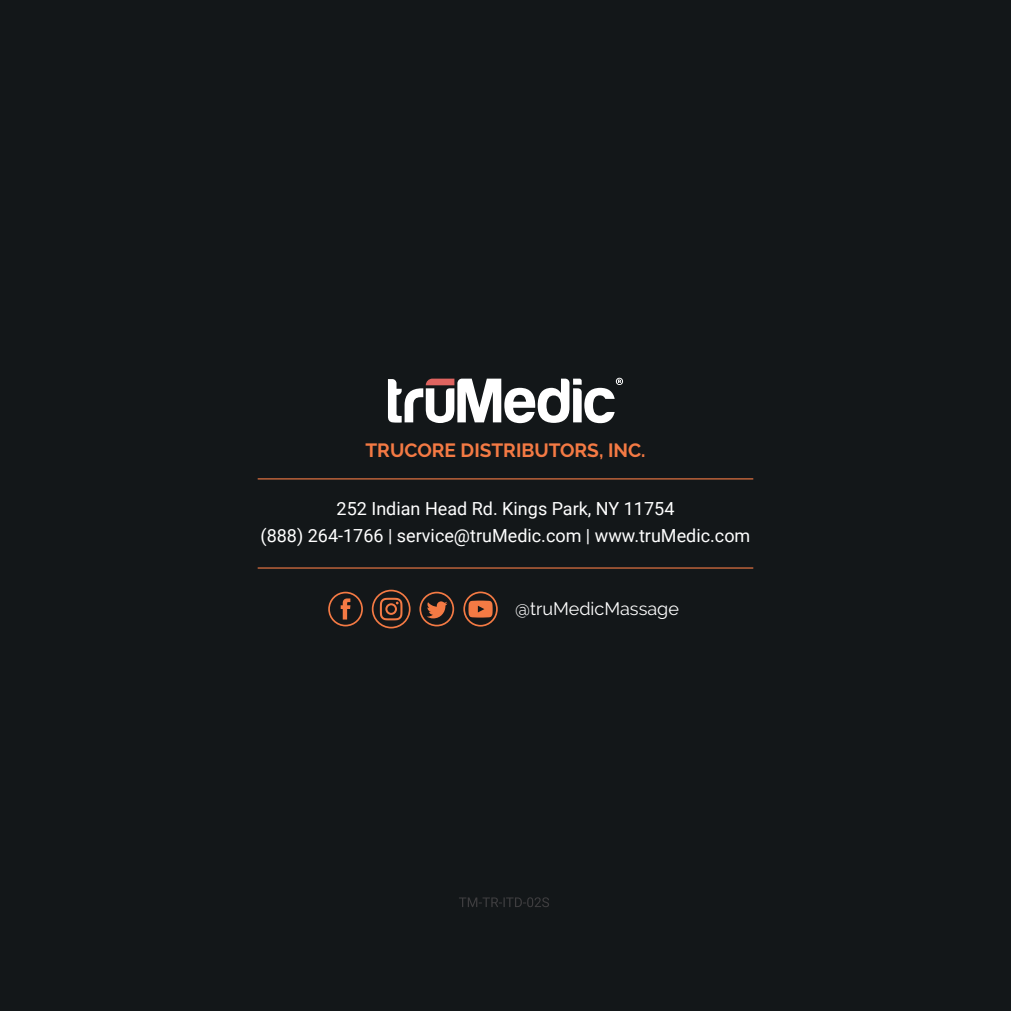
<style>
.page{position:relative;width:1011px;height:1011px;background:#fff}
.page>*{position:absolute;margin:0;border:0;box-sizing:border-box;transform-origin:0 0}
.t1{font:700 19.12px "Raleway";color:#f47a44}
.t2{font:18px "Roboto";color:#fff}
.t3{font:18px "Raleway";color:#fff}
</style>
<div class="page">
<div style="left:0;top:0;width:1010px;height:1010px;background:#131719"></div>
<hr style="left:258px;top:478px;width:495px;height:1px;background:#f47a44">
<hr style="left:258px;top:567px;width:495px;height:1px;background:#f47a44">
<svg style="left:388px;top:377px;width:235px;height:46px"></svg>
<svg style="left:419px;top:591px;width:35px;height:35px"></svg>
<svg style="left:463px;top:591px;width:34px;height:35px"></svg>
<svg style="left:372px;top:589px;width:38px;height:39px"></svg>
<svg style="left:328px;top:591px;width:35px;height:35px"></svg>
<svg style="left:459px;top:897px;width:90px;height:10px"></svg>
<p class="t1" style="left:365px;top:439px;width:281px">TRUCORE DISTRIBUTORS, INC.</p>
<p class="t2" style="left:336px;top:496px;width:339px">252 Indian Head Rd. Kings Park, NY 11754</p>
<p class="t2" style="left:260px;top:523px;width:491px">(888) 264-1766 | service@truMedic.com | www.truMedic.com</p>
<p class="t3" style="left:515px;top:597px;width:165px">@truMedicMassage</p>
</div>
